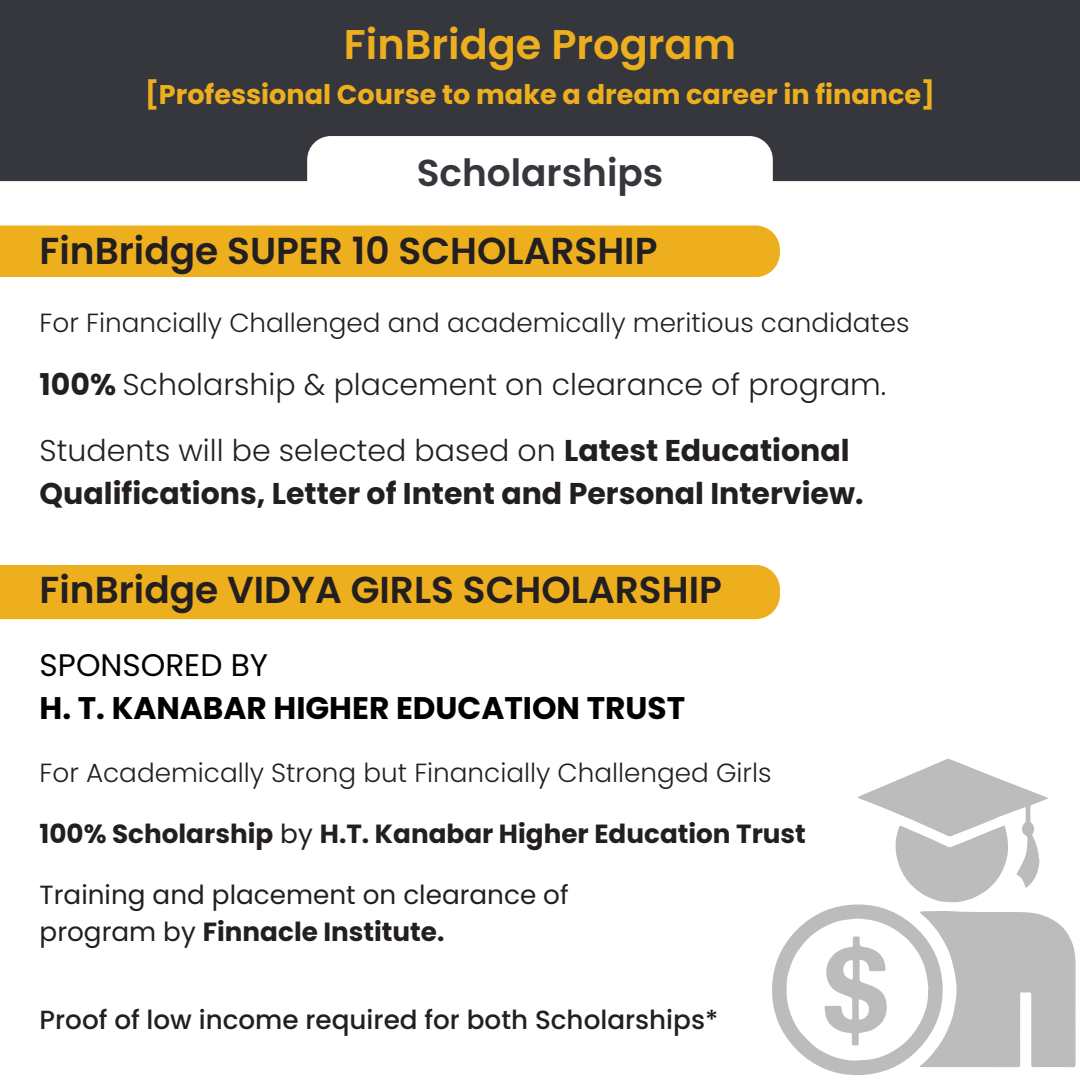
<style>
.page{position:relative;width:1080px;height:1080px;background:#fff}
.page>*{position:absolute;margin:0;border:0;box-sizing:border-box;transform-origin:0 0}
.t1{font:600 41.5px "Poppins";color:#eeaf1e}
.t2{font:600 37.5px "Poppins";color:#231f20}
.t3{font:600 37.5px "Poppins";color:#36373d}
.t4{font:700 31.25px/43.1px "Poppins";color:#000}
.t5{font:700 30px/42.2px "Poppins";color:#231f20}
.t6{font:300 30px "Poppins";color:#231f20}
.t7{font:700 27.12px "Poppins";color:#eeaf1e}
.t8{font:300 26.25px "Poppins";color:#231f20}
.t9{font:700 26.25px "Poppins";color:#231f20}
.t10{font:500 26.25px "Poppins";color:#231f20}
.t11{font:26.25px "Poppins";color:#231f20}
.s1{font-weight:700}
.s2{font-weight:300}
.s3{font-weight:400}
</style>
<div class="page">
<div style="left:0;top:0;width:1080px;height:181px;background:#36373d"></div>
<svg style="left:307px;top:136px;width:466px;height:45px"></svg>
<div style="left:0;top:565px;width:780px;height:54px;background:#eeaf1e"></div>
<svg style="left:772px;top:759px;width:304px;height:316px"></svg>
<div style="left:0;top:225px;width:780px;height:52px;background:#eeaf1e"></div>
<p class="t1" style="left:344px;top:15px;width:394px">FinBridge Program</p>
<h4 class="t7" style="left:145px;top:75px;width:791px">[Professional Course to make a dream career in finance]</h4>
<p class="t3" style="left:417px;top:147px;width:248px">Scholarships</p>
<h1 class="t2" style="left:40px;top:225px;width:619px">FinBridge SUPER 10 SCHOLARSHIP</h1>
<h1 class="t8" style="left:40px;top:304px;width:871px">For Financially Challenged and academically meritious candidates</h1>
<h1 class="t6" style="left:40px;top:364px;width:848px"><span class="s1">100%</span> Scholarship &amp; placement on clearance of program.</h1>
<h3 class="t5" style="left:40px;top:430px;width:825px"><span class="s2">Students will be selected based on</span> Latest Educational<br>Qualifications, Letter of Intent and Personal Interview.</h3>
<h4 class="t2" style="left:40px;top:564px;width:684px">FinBridge VIDYA GIRLS SCHOLARSHIP</h4>
<p class="t4" style="left:40px;top:644px;width:647px"><span class="s3">SPONSORED BY<br></span>H. T. KANABAR HIGHER EDUCATION TRUST</p>
<h3 class="t8" style="left:40px;top:754px;width:733px">For Academically Strong but Financially Challenged Girls</h3>
<h2 class="t9" style="left:40px;top:816px;width:768px">100% Scholarship <span class="s3">by</span> H.T. Kanabar Higher Education Trust</h2>
<p class="t11" style="left:40px;top:877px;width:531px">Training and placement on clearance of</p>
<p class="t9" style="left:40px;top:913px;width:406px"><span class="s3">program by</span> Finnacle Institute.</p>
<h1 class="t10" style="left:40px;top:1002px;width:680px">Proof of low income required for both Scholarships*</h1>
</div>
